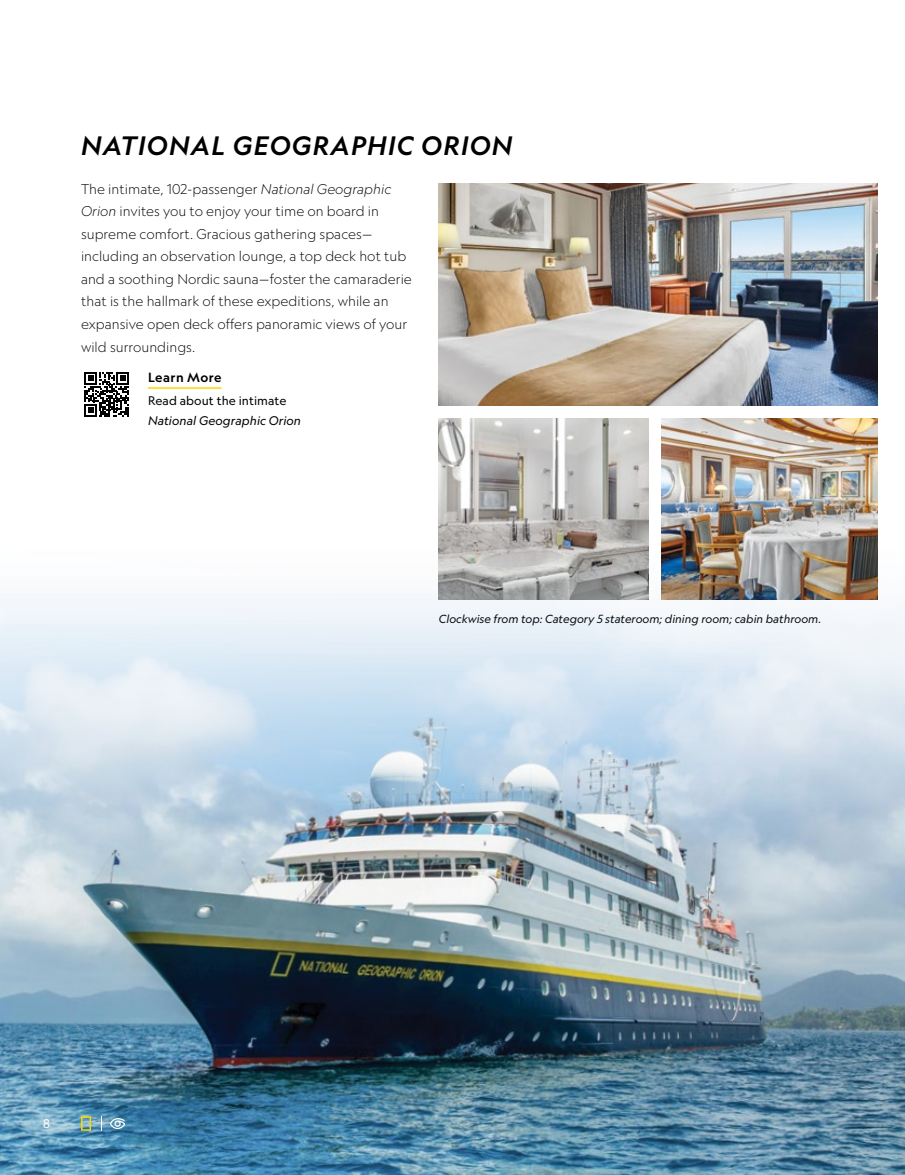
<style>
.page{position:relative;width:905px;height:1175px;background:#fff}
.page>*{position:absolute;margin:0;border:0;box-sizing:border-box;transform-origin:0 0}
.t1{font:italic 500 25.5px "Geograph";letter-spacing:.05em;color:#000}
.t2{font:300 13.5px/22.5px "Geograph";color:#000}
.t3{font:500 12.75px "Geograph";letter-spacing:.035em;color:#000}
.t4{font:italic 12px "Geograph";letter-spacing:.005em;color:#000}
.t5{font:12px "Geograph";letter-spacing:.005em;color:#000}
.t6{font:12px "Geograph";color:#fff}
.t7{font:italic 11.25px "Geograph";color:#000}
.s1{font-style:italic}
</style>
<div class="page">
<hr style="left:148px;top:387px;width:73px;height:2px;background:#ffd600">
<img style="left:439px;top:419px;width:209px;height:112px">
<img style="left:662px;top:418px;width:216px;height:113px">
<img style="left:439px;top:183px;width:439px;height:222px">
<svg style="left:84px;top:372px;width:45px;height:44px"></svg>
<img style="left:0;top:531px;width:904px;height:643px">
<svg style="left:110px;top:1118px;width:15px;height:11px"></svg>
<svg style="left:81px;top:1116px;width:10px;height:14px"></svg>
<svg style="left:101px;top:1116px;width:1px;height:14px"></svg>
<h1 class="t1" style="left:81px;top:129px;width:433px">NATIONAL GEOGRAPHIC ORION</h1>
<p class="t2" style="left:81px;top:178px;width:332px">The intimate, 102-passenger <span class="s1">National Geographic Orion</span> invites you to enjoy your time on board in supreme comfort. Gracious gathering spaces— including an observation lounge, a top deck hot tub and a soothing Nordic sauna—foster the camaraderie that is the hallmark of these expeditions, while an expansive open deck offers panoramic views of your wild surroundings.</p>
<p class="t3" style="left:148px;top:369px;width:75px">Learn More</p>
<p class="t5" style="left:148px;top:393px;width:140px">Read about the intimate</p>
<p class="t4" style="left:148px;top:413px;width:154px">National Geographic Orion</p>
<p class="t7" style="left:439px;top:611px;width:383px">Clockwise from top: Category 5 stateroom; dining room; cabin bathroom.</p>
<p class="t6" style="left:43px;top:1116px;width:8px">8</p>
</div>
